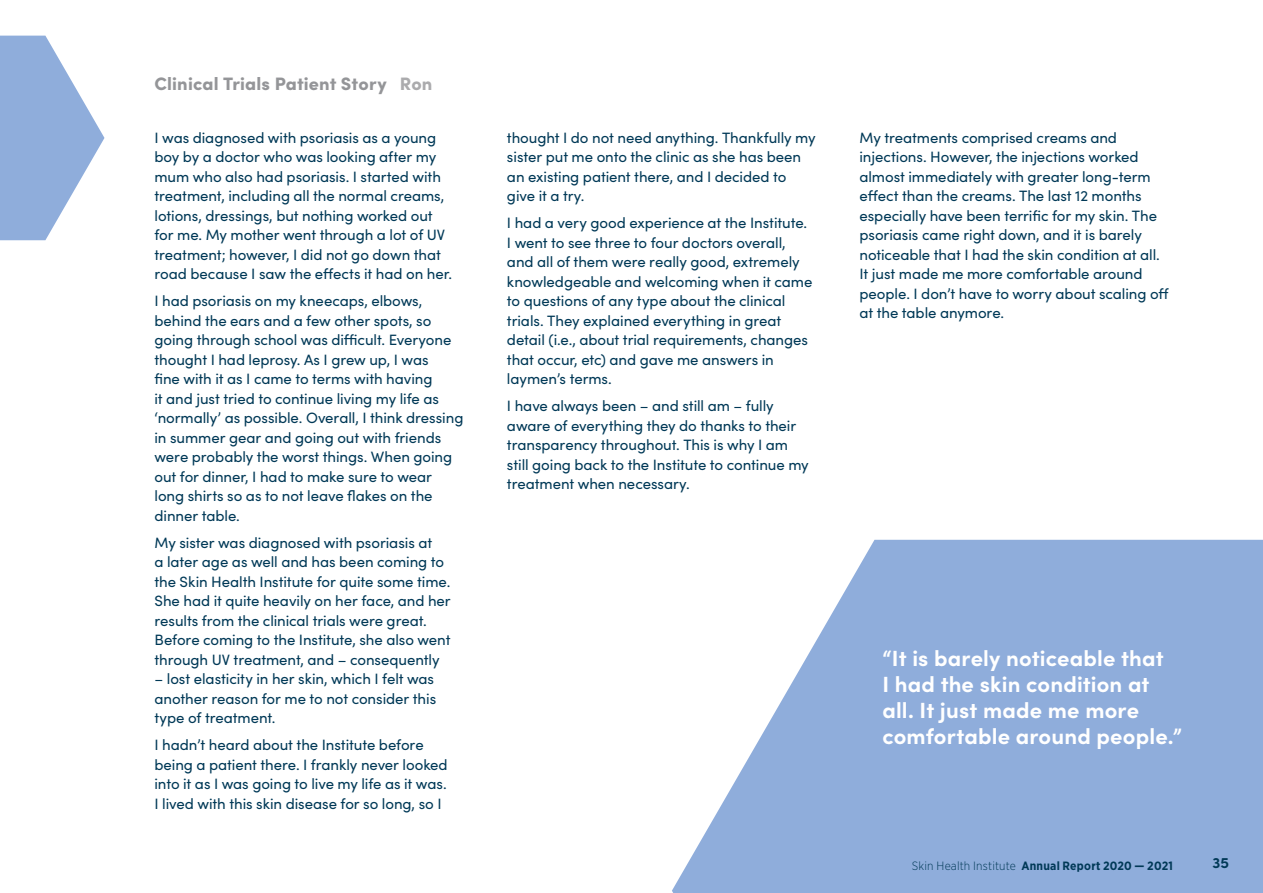
<style>
.page{position:relative;width:1263px;height:893px;background:#fff}
.page>*{position:absolute;margin:0;border:0;box-sizing:border-box;transform-origin:0 0}
.t1{font:700 22.05px/26px "Sofia Pro";letter-spacing:.005em;color:#fff}
.t2{font:900 18px "Sofia Pro";letter-spacing:.005em;color:#949598}
.t3{font:15px/19.5px "Sofia Pro";letter-spacing:-.005em;color:#013957}
.t4{font:700 15px "Sofia Pro";color:#013957}
.t5{font:700 12px "Gotham Narrow";letter-spacing:.02em;color:#013957}
.s1{color:#ababad}
.s2{font-weight:300}
</style>
<div class="page">
<svg style="left:0;top:36px;width:104px;height:204px"></svg>
<svg style="left:672px;top:540px;width:591px;height:353px;fill:#8faddb"></svg>
<p class="t2" style="left:154px;top:69px;width:279px">Clinical Trials Patient Story <span class="s1">Ron</span></p>
<p class="t3" style="left:154px;top:127px;width:299px">I was diagnosed with psoriasis as a young boy by a doctor who was looking after my mum who also had psoriasis. I started with treatment, including all the normal creams, lotions, dressings, but nothing worked out for me. My mother went through a lot of UV treatment; however, I did not go down that road because I saw the effects it had on her.</p>
<p class="t3" style="left:154px;top:290px;width:310px">I had psoriasis on my kneecaps, elbows, behind the ears and a few other spots, so going through school was difficult. Everyone thought I had leprosy. As I grew up, I was<br>fine with it as I came to terms with having<br>it and just tried to continue living my life as ‘normally’ as possible. Overall, I think dressing in summer gear and going out with friends were probably the worst things. When going out for dinner, I had to make sure to wear long shirts so as to not leave flakes on the dinner table.</p>
<p class="t3" style="left:154px;top:532px;width:298px">My sister was diagnosed with psoriasis at<br>a later age as well and has been coming to the Skin Health Institute for quite some time.<br>She had it quite heavily on her face, and her results from the clinical trials were great.<br>Before coming to the Institute, she also went through UV treatment, and – consequently</p>
<p class="t3" style="left:154px;top:668px;width:283px">– lost elasticity in her skin, which I felt was another reason for me to not consider this type of treatment.</p>
<p class="t3" style="left:154px;top:734px;width:295px">I hadn’t heard about the Institute before being a patient there. I frankly never looked into it as I was going to live my life as it was.<br>I lived with this skin disease for so long, so I</p>
<p class="t3" style="left:507px;top:127px;width:310px">thought I do not need anything. Thankfully my sister put me onto the clinic as she has been an existing patient there, and I decided to give it a try.</p>
<p class="t3" style="left:507px;top:212px;width:307px">I had a very good experience at the Institute.<br>I went to see three to four doctors overall, and all of them were really good, extremely knowledgeable and welcoming when it came to questions of any type about the clinical trials. They explained everything in great detail (i.e., about trial requirements, changes that occur, etc) and gave me answers in laymen’s terms.</p>
<p class="t3" style="left:507px;top:395px;width:303px">I have always been – and still am – fully aware of everything they do thanks to their transparency throughout. This is why I am still going back to the Institute to continue my treatment when necessary.</p>
<p class="t3" style="left:859px;top:127px;width:311px">My treatments comprised creams and injections. However, the injections worked almost immediately with greater long-term effect than the creams. The last 12 months especially have been terrific for my skin. The psoriasis came right down, and it is barely noticeable that I had the skin condition at all.<br>It just made me more comfortable around people. I don’t have to worry about scaling off at the table anymore.</p>
<h1 class="t1" style="left:882px;top:644px;width:301px">“It is barely noticeable that<br>I had the skin condition at all. It just made me more comfortable around people.”</h1>
<p class="t5" style="left:912px;top:858px;width:262px"><span class="s2">Skin Health Institute</span> Annual Report 2020 — 2021</p>
<p class="t4" style="left:1212px;top:851px;width:18px">35</p>
</div>
